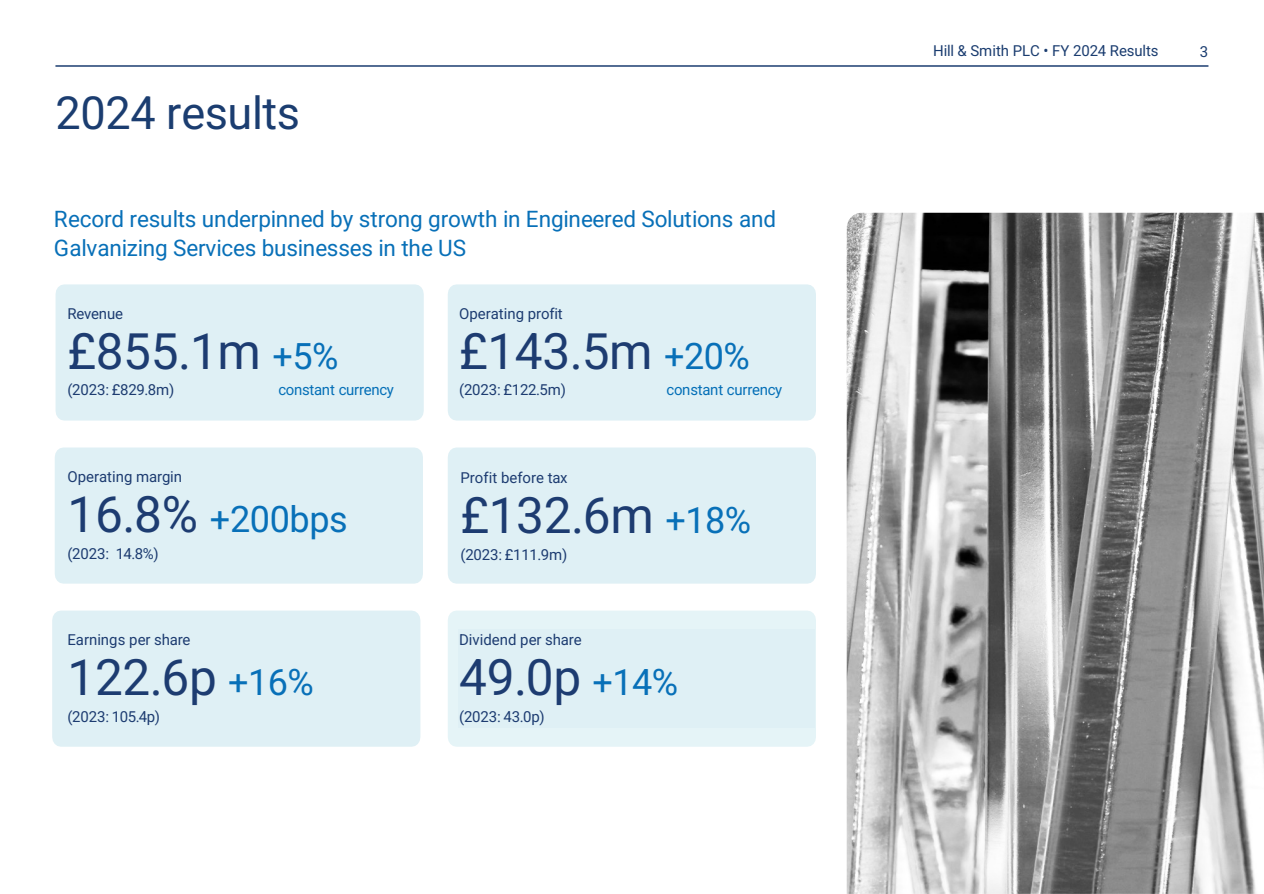
<style>
.page{position:relative;width:1264px;height:894px;background:#fff}
.page>*{position:absolute;margin:0;border:0;box-sizing:border-box;transform-origin:0 0}
.t1{font:49.5px "Roboto";letter-spacing:-.005em;color:#1d3c71}
.t2{font:45px "Roboto";letter-spacing:-.005em;color:#1b3d70}
.t3{font:36px "Roboto";letter-spacing:-.01em;color:#0870b8}
.t4{font:22.5px/28.7px "Roboto";letter-spacing:-.01em;color:#0870b8}
.t5{font:15px "Roboto";letter-spacing:-.01em;color:#1d3c71}
.t6{font:15px "Roboto";letter-spacing:-.015em;color:#046fb7}
.Slide{font:15px "Roboto";letter-spacing:-.01em;color:#1b3d70}
.s1{font-size:36px;color:#0870b8}
.s2{font-size:49.5px;color:#1d3c71}
</style>
<div class="page">
<hr style="left:56px;top:66px;width:1152px;height:1px;background:#1b3d70">
<div style="left:448px;top:610px;width:367px;height:136px;background:#e5f4f7"></div>
<div style="left:457px;top:629px;width:357px;height:98px;background:#dff0f5"></div>
<img style="left:846px;top:213px;width:417px;height:680px">
<div style="left:56px;top:284px;width:367px;height:136px;background:#dff0f5"></div>
<div style="left:66px;top:303px;width:357px;height:97px;background:#dff0f5"></div>
<div style="left:55px;top:447px;width:368px;height:136px;background:#dff0f5"></div>
<div style="left:66px;top:466px;width:357px;height:98px;background:#dff0f5"></div>
<div style="left:448px;top:284px;width:367px;height:136px;background:#dff0f5"></div>
<div style="left:448px;top:447px;width:367px;height:136px;background:#dff0f5"></div>
<div style="left:459px;top:467px;width:356px;height:98px;background:#dff0f5"></div>
<div style="left:52px;top:610px;width:368px;height:136px;background:#dff0f5"></div>
<h2 class="t2" style="left:56px;top:81px;width:246px">2024 results</h2>
<h3 class="t4" style="left:54px;top:204px;width:723px">Record results underpinned by strong growth in Engineered Solutions and<br>Galvanizing Services businesses in the US</h3>
<p class="t5" style="left:67px;top:303px;width:57px">Revenue</p>
<p class="t1" style="left:67px;top:316px;width:272px">£855.1m <span class="s1">+5%</span></p>
<p class="t5" style="left:67px;top:379px;width:108px">(2023: £829.8m)</p>
<p class="t6" style="left:278px;top:379px;width:117px">constant currency</p>
<p class="t5" style="left:67px;top:466px;width:116px">Operating margin</p>
<p class="t3" style="left:67px;top:494px;width:282px"><span class="s2">16.8%</span> +200bps</p>
<p class="t5" style="left:67px;top:543px;width:93px">(2023: 14.8%)</p>
<p class="t5" style="left:67px;top:629px;width:124px">Earnings per share</p>
<p class="t1" style="left:67px;top:643px;width:248px">122.6p <span class="s1">+16%</span></p>
<p class="t5" style="left:67px;top:706px;width:94px">(2023: 105.4p)</p>
<p class="t5" style="left:459px;top:303px;width:105px">Operating profit</p>
<p class="t1" style="left:459px;top:316px;width:292px">£143.5m <span class="s1">+20%</span></p>
<p class="t5" style="left:459px;top:379px;width:108px">(2023: £122.5m)</p>
<p class="t6" style="left:666px;top:379px;width:117px">constant currency</p>
<p class="t5" style="left:460px;top:467px;width:108px">Profit before tax</p>
<p class="t1" style="left:460px;top:480px;width:292px">£132.6m <span class="s1">+18%</span></p>
<p class="t5" style="left:460px;top:543px;width:108px">(2023: £111.9m)</p>
<p class="t5" style="left:459px;top:629px;width:124px">Dividend per share</p>
<p class="t1" style="left:459px;top:643px;width:220px">49.0p <span class="s1">+14%</span></p>
<p class="t5" style="left:459px;top:706px;width:87px">(2023: 43.0p)</p>
<p class="Slide" style="left:932px;top:40px;width:227px">Hill &amp; Smith PLC • FY 2024 Results</p>
<p class="Slide" style="left:1199px;top:41px;width:10px">3</p>
</div>
